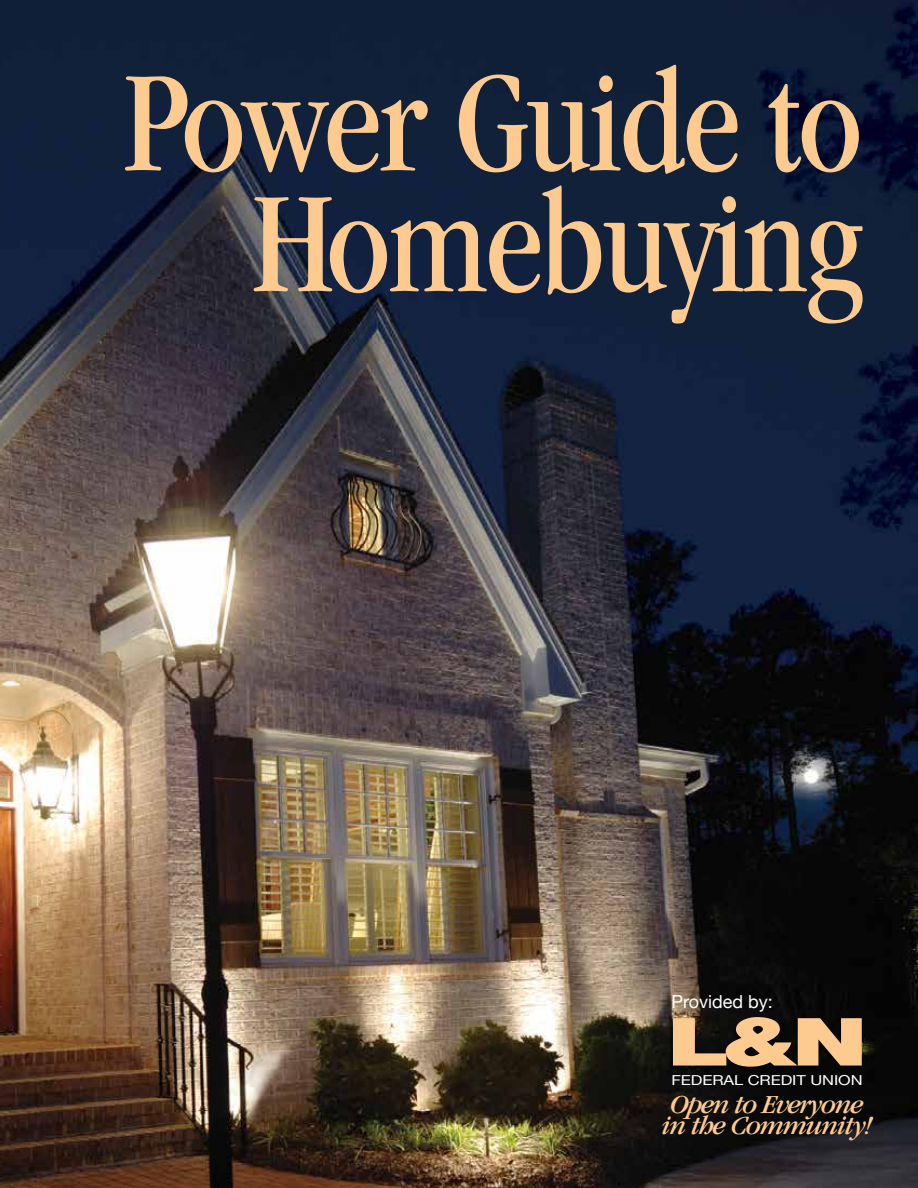
<style>
.page{position:relative;width:918px;height:1188px;background:#fff}
.page>*{position:absolute;margin:0;border:0;box-sizing:border-box;transform-origin:0 0}
.t1{font:condensed 148.8px/120.8px "Garamond";letter-spacing:-.02em;color:#fdca90;text-align:right}
.t2{font:900 66.3px "Helvetica Neue";color:#fdca90;scale:1.5 1}
.t3{font:italic condensed 27px/21px "Garamond";letter-spacing:-.04em;color:#fdca90;text-align:center;scale:1.25 1}
.t4{font:18px "Helvetica Neue";color:#fff}
.t5{font:13.8px "Helvetica Neue";letter-spacing:-.005em;color:#fff;scale:1.2 1}
</style>
<div class="page">
<img style="left:0;top:0;width:918px;height:1188px">
<div style="left:669px;top:1018px;width:193px;height:53px;background:#000"></div>
<h1 class="t1" style="left:123px;top:61px;width:742px">Power Guide to<br>Homebuying</h1>
<p class="t4" style="left:672px;top:988px;width:103px">Provided by:</p>
<h2 class="t2" style="left:667px;top:1002px;width:135px">L&amp;N</h2>
<p class="t5" style="left:672px;top:1070px;width:161px">FEDERAL CREDIT UNION</p>
<p class="t3" style="left:661px;top:1094px;width:170px">Open to Everyone in the Community!</p>
</div>
